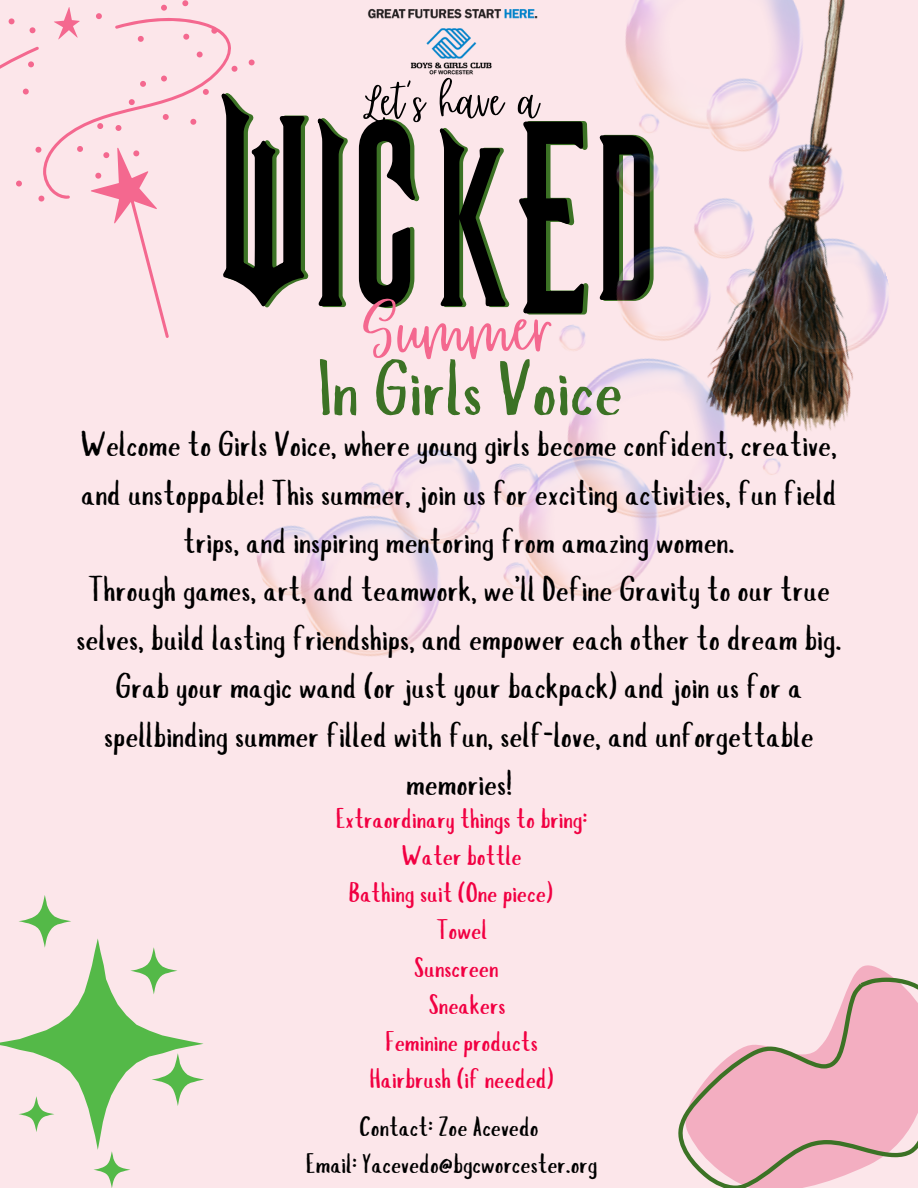
<style>
.page{position:relative;width:918px;height:1188px;background:#fce6ea}
.page>*{position:absolute;margin:0;border:0;box-sizing:border-box;transform-origin:0 0}
.t1{font:85.5px "Rumba";color:#f4688f}
.t2{font:76.5px "Slopes";color:#3c7225}
.t3{font:54px "Rumba";color:#000}
.t4{font:34.65px/48.3px "Slopes";color:#000;text-align:center}
.t5{font:27.3px "Slopes";color:#f10042}
.t6{font:27px "Slopes";color:#000}
</style>
<div class="page">
<svg style="left:853px;top:965px;width:41px;height:13px"></svg>
<svg style="left:678px;top:978px;width:240px;height:210px;fill:#f3aec1"></svg>
<svg style="left:0;top:895px;width:204px;height:293px"></svg>
<img style="left:254px;top:0;width:635px;height:656px">
<svg style="left:0;top:0;width:254px;height:338px"></svg>
<p class="t3" style="left:363px;top:68px;width:177px">Let’s have a</p>
<p class="t1" style="left:363px;top:275px;width:190px">Summer</p>
<p class="t2" style="left:318px;top:358px;width:307px">In Girls Voice</p>
<p class="t4" style="left:76px;top:423px;width:767px">Welcome to Girls Voice, where young girls become confident, creative, and unstoppable! This summer, join us for exciting activities, fun field trips, and inspiring mentoring from amazing women.<br>Through games, art, and teamwork, we’ll Define Gravity to our true selves, build lasting friendships, and empower each other to dream big.<br>Grab your magic wand (or just your backpack) and join us for a spellbinding summer filled with fun, self-love, and unforgettable memories!</p>
<p class="t5" style="left:336px;top:808px;width:253px">Extraordinary things to bring:</p>
<p class="t5" style="left:402px;top:845px;width:121px">Water bottle</p>
<p class="t5" style="left:349px;top:882px;width:206px">Bathing suit (One piece)</p>
<h3 class="t5" style="left:436px;top:919px;width:53px">Towel</h3>
<p class="t5" style="left:414px;top:956px;width:86px">Sunscreen</p>
<p class="t5" style="left:429px;top:993px;width:78px">Sneakers</p>
<p class="t5" style="left:386px;top:1030px;width:154px">Feminine products</p>
<h1 class="t5" style="left:370px;top:1067px;width:185px">Hairbrush (if needed)</h1>
<h2 class="t6" style="left:360px;top:1116px;width:181px">Contact: Zoe Acevedo</h2>
<h4 class="t6" style="left:306px;top:1153px;width:293px">Email: Yacevedo@bgcworcester.org</h4>
</div>
